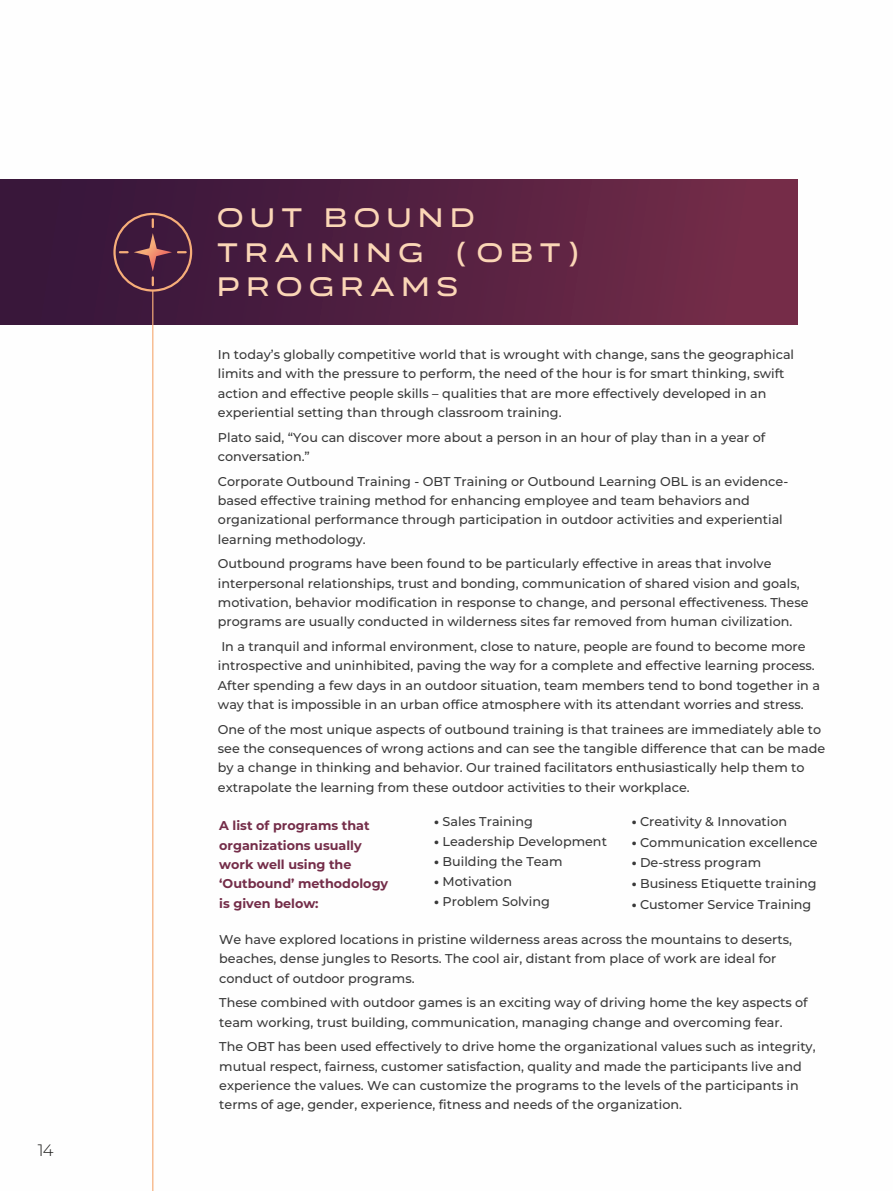
<style>
.page{position:relative;width:893px;height:1191px;background:#fff}
.page>*{position:absolute;margin:0;border:0;box-sizing:border-box;transform-origin:0 0}
.t1{font:27px/34.7px "FONTSPRINGDEMO Organetto Semi Ext";letter-spacing:.25em;color:#fbd6b6}
.t2{font:300 16.5px "Montserrat";color:#1b1b1a}
.t3{font:500 12.75px/19.4px "Montserrat";color:#393939}
.t4{font:700 12.75px/19.4px "Montserrat";color:#742d49}
.s1{font-family:"Quantum Rise";font-weight:500}
.s2{font-weight:800}
</style>
<div class="page">
<div style="left:0;top:180px;width:797px;height:144px;background:linear-gradient(to right,#33153a,#752c48)"></div>
<hr style="left:152px;top:290px;width:1px;height:901px;background:#f6ad79">
<div style="left:113px;top:213px;width:79px;height:79px;border:2px solid #f6ad79;border-radius:50%"></div>
<svg style="left:120px;top:251px;width:8px;height:2px"></svg>
<svg style="left:178px;top:251px;width:8px;height:2px"></svg>
<svg style="left:152px;top:277px;width:2px;height:8px"></svg>
<svg style="left:152px;top:219px;width:2px;height:8px"></svg>
<svg style="left:134px;top:233px;width:38px;height:38px"></svg>
<p class="t2" style="left:38px;top:1140px;width:17px">14</p>
<h1 class="t1" style="left:217px;top:200px;width:365px">OUT BOUND<br>TRAINING <span class="s1">(</span>OBT<span class="s1">)<br></span>PROGRAMS</h1>
<p class="t3" style="left:218px;top:345px;width:578px">In today’s globally competitive world that is wrought with change, sans the geographical limits and with the pressure to perform, the need of the hour is for smart thinking, swift action and effective people skills – qualities that are more effectively developed in an experiential setting than through classroom training.</p>
<p class="t3" style="left:218px;top:427px;width:549px">Plato said, “You can discover more about a person in an hour of play than in a year of conversation.”</p>
<p class="t3" style="left:218px;top:471px;width:572px">Corporate Outbound Training - OBT Training or Outbound Learning OBL is an evidence&shy;based effective training method for enhancing employee and team behaviors and organizational performance through participation in outdoor activities and experiential learning methodology.</p>
<p class="t3" style="left:218px;top:554px;width:592px">Outbound programs have been found to be particularly effective in areas that involve interpersonal relationships, trust and bonding, communication of shared vision and goals, motivation, behavior modification in response to change, and personal effectiveness. These programs are usually conducted in wilderness sites far removed from human civilization.</p>
<p class="t3" style="left:218px;top:636px;width:604px">In a tranquil and informal environment, close to nature, people are found to become more introspective and uninhibited, paving the way for a complete and effective learning process.<br>After spending a few days in an outdoor situation, team members tend to bond together in a way that is impossible in an urban office atmosphere with its attendant worries and stress.</p>
<p class="t3" style="left:218px;top:719px;width:609px">One of the most unique aspects of outbound training is that trainees are immediately able to see the consequences of wrong actions and can see the tangible difference that can be made by a change in thinking and behavior. Our trained facilitators enthusiastically help them to extrapolate the learning from these outdoor activities to their workplace.</p>
<p class="t4" style="left:219px;top:816px;width:170px">A list of programs that organizations usually work well using the ‘Outbound’ methodology is given below:</p>
<p class="t3" style="left:434px;top:811px;width:100px"><span class="s2">•</span> Sales Training</p>
<p class="t3" style="left:434px;top:831px;width:174px"><span class="s2">•</span> Leadership Development</p>
<p class="t3" style="left:434px;top:851px;width:130px"><span class="s2">•</span> Building the Team</p>
<p class="t3" style="left:434px;top:872px;width:79px"><span class="s2">•</span> Motivation</p>
<p class="t3" style="left:434px;top:892px;width:117px"><span class="s2">•</span> Problem Solving</p>
<p class="t3" style="left:632px;top:811px;width:157px"><span class="s2">•</span> Creativity &amp; Innovation</p>
<p class="t3" style="left:632px;top:832px;width:188px"><span class="s2">•</span> Communication excellence</p>
<p class="t3" style="left:632px;top:853px;width:131px"><span class="s2">•</span> De-stress program</p>
<p class="t3" style="left:632px;top:873px;width:186px"><span class="s2">•</span> Business Etiquette training</p>
<p class="t3" style="left:632px;top:894px;width:181px"><span class="s2">•</span> Customer Service Training</p>
<p class="t3" style="left:219px;top:930px;width:574px">We have explored locations in pristine wilderness areas across the mountains to deserts, beaches, dense jungles to Resorts. The cool air, distant from place of work are ideal for conduct of outdoor programs.</p>
<p class="t3" style="left:219px;top:993px;width:590px">These combined with outdoor games is an exciting way of driving home the key aspects of team working, trust building, communication, managing change and overcoming fear.</p>
<p class="t3" style="left:219px;top:1037px;width:598px">The OBT has been used effectively to drive home the organizational values such as integrity, mutual respect, fairness, customer satisfaction, quality and made the participants live and experience the values. We can customize the programs to the levels of the participants in terms of age, gender, experience, fitness and needs of the organization.</p>
</div>
